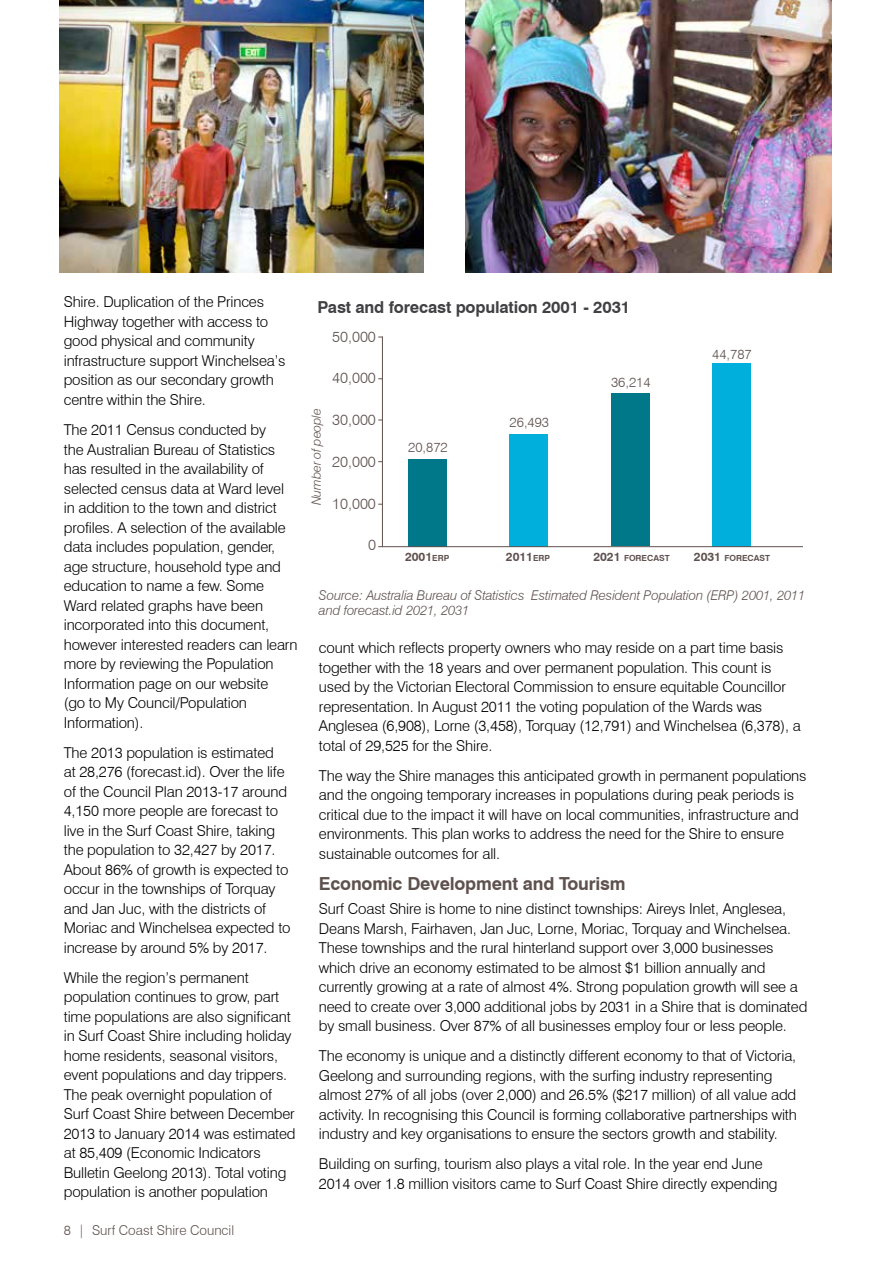
<style>
.page{position:relative;width:893px;height:1263px;background:#fff}
.page>*{position:absolute;margin:0;border:0;box-sizing:border-box;transform-origin:0 0}
.t1{font:700 18px "Swiss 721 BT";letter-spacing:-.01em;color:#5e514e}
.t2{font:700 16.5px "Swiss 721 BT";letter-spacing:-.01em;color:#414042}
.t3{font:300 15px/19.5px "Swiss 721 BT";letter-spacing:-.01em;color:#000}
.t4{font:300 15px "Swiss 721 BT";color:#5e514e}
.t5{font:italic 300 13.5px/15px "Swiss 721 BT";letter-spacing:-.01em;color:#5e514e}
.t6{font:300 13.5px "Swiss 721 BT";color:#5e514e}
.t7{font:italic 300 12.75px "Swiss 721 BT";letter-spacing:-.01em;color:#5e514e}
.t8{font:700 12px "Swiss 721 BT";color:#5e514e}
.t9{font:700 8.4px "Swiss 721 BT";color:#5e514e}
.s1{font-size:8.4px}
.s2{font-size:12px}
</style>
<div class="page">
<img style="left:60px;top:0;width:363px;height:272px">
<img style="left:466px;top:0;width:365px;height:272px">
<hr style="left:382px;top:337px;width:1px;height:209px;background:#5e514e">
<div style="left:408px;top:459px;width:39px;height:87px;background:#00788a"></div>
<div style="left:509px;top:434px;width:39px;height:113px;background:#00afdb"></div>
<div style="left:611px;top:394px;width:38px;height:152px;background:#00788a"></div>
<div style="left:712px;top:363px;width:39px;height:183px;background:#00afdb"></div>
<hr style="left:382px;top:546px;width:421px;height:1px;background:#5e514e">
<p class="t3" style="left:64px;top:292px;width:223px">Shire. Duplication of the Princes<br>Highway together with access to good physical and community infrastructure support Winchelsea’s position as our secondary growth centre within the Shire.</p>
<p class="t3" style="left:64px;top:420px;width:235px">The 2011 Census conducted by<br>the Australian Bureau of Statistics has resulted in the availability of selected census data at Ward level in addition to the town and district profiles. A selection of the available data includes population, gender, age structure, household type and education to name a few. Some<br>Ward related graphs have been incorporated into this document, however interested readers can learn more by reviewing the Population<br>Information page on our website<br>(go to My Council/Population<br>Information).</p>
<p class="t3" style="left:64px;top:742px;width:228px">The 2013 population is estimated<br>at 28,276 (forecast.id). Over the life of the Council Plan 2013-17 around 4,150 more people are forecast to live in the Surf Coast Shire, taking the population to 32,427 by 2017.<br>About 86% of growth is expected to occur in the townships of Torquay and Jan Juc, with the districts of Moriac and Winchelsea expected to increase by around 5% by 2017.</p>
<p class="t3" style="left:64px;top:968px;width:233px">While the region’s permanent population continues to grow, part time populations are also significant in Surf Coast Shire including holiday home residents, seasonal visitors, event populations and day trippers.<br>The peak overnight population of Surf Coast Shire between December 2013 to January 2014 was estimated at 85,409 (Economic Indicators Bulletin Geelong 2013). Total voting population is another population</p>
<p class="t6" style="left:64px;top:1222px;width:172px">8 | Surf Coast Shire Council</p>
<p class="t2" style="left:317px;top:297px;width:314px">Past and forecast population 2001 - 2031</p>
<p class="t7" style="left:309px;top:505px;width:98px;rotate:-90deg">Number of people</p>
<p class="t4" style="left:332px;top:327px;width:45px">50,000</p>
<p class="t4" style="left:332px;top:369px;width:45px">40,000</p>
<p class="t4" style="left:332px;top:411px;width:45px">30,000</p>
<p class="t4" style="left:332px;top:452px;width:45px">20,000</p>
<p class="t4" style="left:332px;top:494px;width:45px">10,000</p>
<p class="t4" style="left:368px;top:536px;width:9px">0</p>
<p class="t6" style="left:408px;top:439px;width:41px">20,872</p>
<p class="t6" style="left:510px;top:414px;width:41px">26,493</p>
<p class="t6" style="left:611px;top:374px;width:41px">36,214</p>
<p class="t6" style="left:712px;top:346px;width:41px">44,787</p>
<p class="t8" style="left:405px;top:549px;width:46px">2001<span class="s1">ERP</span></p>
<p class="t8" style="left:506px;top:549px;width:46px">2011<span class="s1">ERP</span></p>
<p class="t9" style="left:593px;top:553px;width:78px"><span class="s2">2021</span> FORECAST</p>
<p class="t9" style="left:694px;top:553px;width:78px"><span class="s2">2031</span> FORECAST</p>
<p class="t5" style="left:319px;top:587px;width:488px">Source: Australia Bureau of Statistics Estimated Resident Population (ERP) 2001, 2011 and forecast.id 2021, 2031</p>
<p class="t3" style="left:319px;top:638px;width:483px">count which reflects property owners who may reside on a part time basis together with the 18 years and over permanent population. This count is used by the Victorian Electoral Commission to ensure equitable Councillor representation. In August 2011 the voting population of the Wards was Anglesea (6,908), Lorne (3,458), Torquay (12,791) and Winchelsea (6,378), a total of 29,525 for the Shire.</p>
<p class="t3" style="left:319px;top:765px;width:489px">The way the Shire manages this anticipated growth in permanent populations and the ongoing temporary increases in populations during peak periods is critical due to the impact it will have on local communities, infrastructure and environments. This plan works to address the need for the Shire to ensure sustainable outcomes for all.</p>
<p class="t1" style="left:319px;top:873px;width:308px">Economic Development and Tourism</p>
<p class="t3" style="left:319px;top:899px;width:490px">Surf Coast Shire is home to nine distinct townships: Aireys Inlet, Anglesea, Deans Marsh, Fairhaven, Jan Juc, Lorne, Moriac, Torquay and Winchelsea.<br>These townships and the rural hinterland support over 3,000 businesses which drive an economy estimated to be almost $1 billion annually and currently growing at a rate of almost 4%. Strong population growth will see a need to create over 3,000 additional jobs by 2031 in a Shire that is dominated by small business. Over 87% of all businesses employ four or less people.</p>
<p class="t3" style="left:319px;top:1046px;width:480px">The economy is unique and a distinctly different economy to that of Victoria, Geelong and surrounding regions, with the surfing industry representing almost 27% of all jobs (over 2,000) and 26.5% ($217 million) of all value add activity. In recognising this Council is forming collaborative partnerships with industry and key organisations to ensure the sectors growth and stability.</p>
<p class="t3" style="left:319px;top:1154px;width:460px">Building on surfing, tourism also plays a vital role. In the year end June<br>2014 over 1.8 million visitors came to Surf Coast Shire directly expending</p>
</div>
